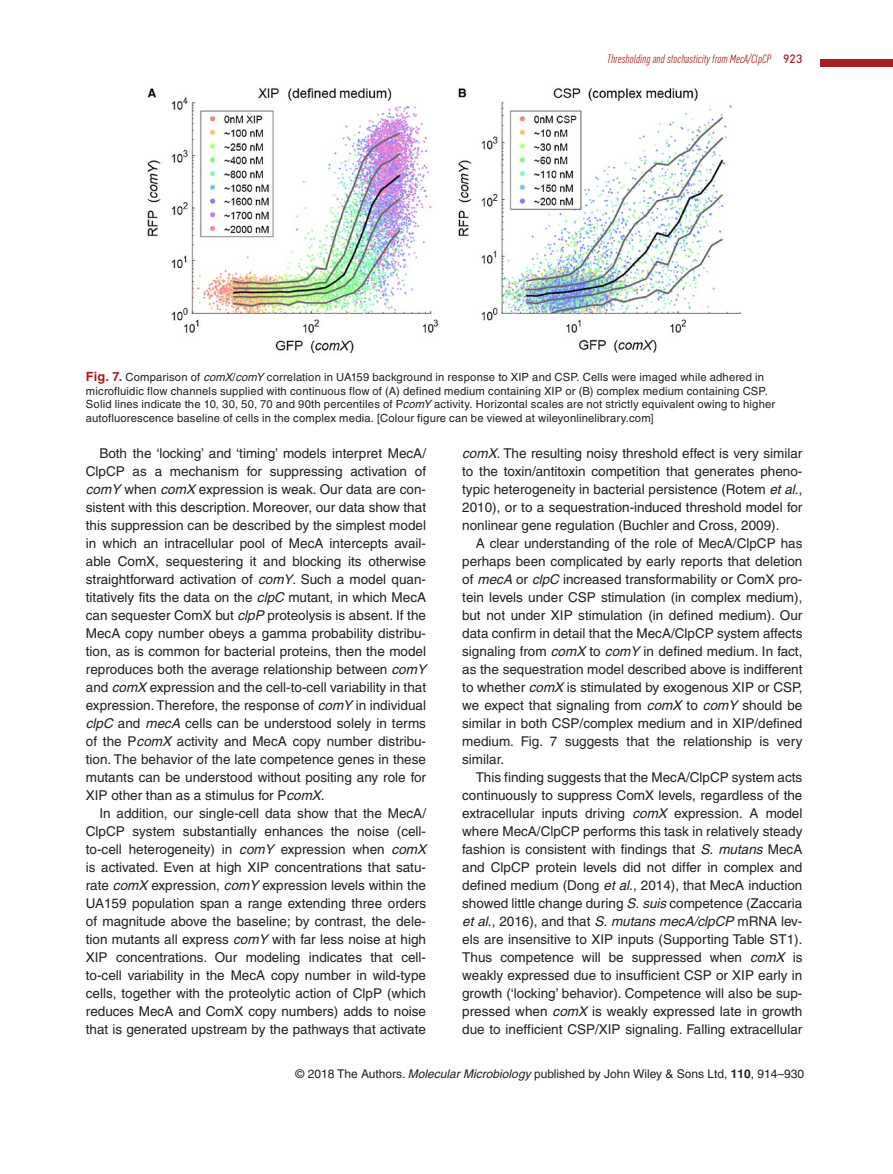
<style>
.page{position:relative;width:893px;height:1174px;background:#fff}
.page>*{position:absolute;margin:0;border:0;box-sizing:border-box;transform-origin:0 0}
.t1{font:13.5px/18px "Helvetica";color:#231f20;text-align:justify}
.t2{font:12px "Helvetica";color:#231f20}
.t3{font:italic condensed 12px "DINOT";color:#a71e21}
.t4{font:11.25px/13.5px "Helvetica";letter-spacing:.015em;color:#231f20}
.s1{font-family:"DIN";font-weight:500;font-style:normal;font-stretch:normal}
.s2{font-weight:700;font-size:12.75px;color:#a71e21}
.s3{font-style:italic}
.s4{font-weight:700}
</style>
<div class="page">
<div style="left:821px;top:59px;width:72px;height:8px;background:#a71e21"></div>
<img style="left:147px;top:88px;width:594px;height:266px">
<p class="t3" style="left:607px;top:50px;width:197px">Thresholding and stochasticity from MecA/ClpCP <span class="s1">923</span></p>
<p class="t4" style="left:86px;top:370px;width:691px"><span class="s2">Fig. 7.</span> Comparison of <span class="s3">comX</span>/<span class="s3">comY</span> correlation in UA159 background in response to XIP and CSP. Cells were imaged while adhered in microfluidic flow channels supplied with continuous flow of (A) defined medium containing XIP or (B) complex medium containing CSP.<br>Solid lines indicate the 10, 30, 50, 70 and 90th percentiles of P<span class="s3">comY</span> activity. Horizontal scales are not strictly equivalent owing to higher autofluorescence baseline of cells in the complex media. [Colour figure can be viewed at wileyonlinelibrary.com]</p>
<p class="t1" style="left:86px;top:444px;width:342px;text-indent:14px">Both the ‘locking’ and ‘timing’ models interpret MecA/ ClpCP as a mechanism for suppressing activation of <span class="s3">comY</span> when <span class="s3">comX</span> expression is weak. Our data are con&shy;sistent with this description. Moreover, our data show that this suppression can be described by the simplest model in which an intracellular pool of MecA intercepts avail&shy;able ComX, sequestering it and blocking its otherwise straightforward activation of <span class="s3">comY</span>. Such a model quan&shy;titatively fits the data on the <span class="s3">clpC</span> mutant, in which MecA can sequester ComX but <span class="s3">clpP</span> proteolysis is absent. If the MecA copy number obeys a gamma probability distribu&shy;tion, as is common for bacterial proteins, then the model reproduces both the average relationship between <span class="s3">comY </span>and <span class="s3">comX</span> expression and the cell-to-cell variability in that expression. Therefore, the response of <span class="s3">comY</span> in individual <span class="s3">clpC</span> and <span class="s3">mecA</span> cells can be understood solely in terms of the P<span class="s3">comX</span> activity and MecA copy number distribu&shy;tion. The behavior of the late competence genes in these mutants can be understood without positing any role for XIP other than as a stimulus for P<span class="s3">comX</span>.</p>
<p class="t1" style="left:86px;top:804px;width:342px;text-indent:14px">In addition, our single-cell data show that the MecA/ ClpCP system substantially enhances the noise (cell&shy;to-cell heterogeneity) in <span class="s3">comY</span> expression when <span class="s3">comX </span>is activated. Even at high XIP concentrations that satu&shy;rate <span class="s3">comX</span> expression, <span class="s3">comY</span> expression levels within the UA159 population span a range extending three orders of magnitude above the baseline; by contrast, the dele&shy;tion mutants all express <span class="s3">comY</span> with far less noise at high XIP concentrations. Our modeling indicates that cell&shy;to-cell variability in the MecA copy number in wild-type cells, together with the proteolytic action of ClpP (which reduces MecA and ComX copy numbers) adds to noise that is generated upstream by the pathways that activate</p>
<p class="t1" style="left:462px;top:444px;width:342px"><span class="s3">comX</span>. The resulting noisy threshold effect is very similar to the toxin/antitoxin competition that generates pheno&shy;typic heterogeneity in bacterial persistence (Rotem <span class="s3">et al</span>., 2010), or to a sequestration-induced threshold model for nonlinear gene regulation (Buchler and Cross, 2009).</p>
<p class="t1" style="left:462px;top:534px;width:342px;text-indent:14px">A clear understanding of the role of MecA/ClpCP has perhaps been complicated by early reports that deletion of <span class="s3">mecA</span> or <span class="s3">clpC</span> increased transformability or ComX pro&shy;tein levels under CSP stimulation (in complex medium), but not under XIP stimulation (in defined medium). Our data confirm in detail that the MecA/ClpCP system affects signaling from <span class="s3">comX</span> to <span class="s3">comY</span> in defined medium. In fact, as the sequestration model described above is indifferent to whether <span class="s3">comX</span> is stimulated by exogenous XIP or CSP, we expect that signaling from <span class="s3">comX</span> to <span class="s3">comY</span> should be similar in both CSP/complex medium and in XIP/defined medium. Fig. 7 suggests that the relationship is very similar.</p>
<p class="t1" style="left:462px;top:768px;width:342px;text-indent:14px">This finding suggests that the MecA/ClpCP system acts continuously to suppress ComX levels, regardless of the extracellular inputs driving <span class="s3">comX</span> expression. A model where MecA/ClpCP performs this task in relatively steady fashion is consistent with findings that <span class="s3">S. mutans</span> MecA and ClpCP protein levels did not differ in complex and defined medium (Dong <span class="s3">et al</span>., 2014), that MecA induction showed little change during <span class="s3">S. suis</span> competence (Zaccaria <span class="s3">et al</span>., 2016), and that <span class="s3">S. mutans mecA/clpCP</span> mRNA lev&shy;els are insensitive to XIP inputs (Supporting Table ST1).<br>Thus competence will be suppressed when <span class="s3">comX</span> is weakly expressed due to insufficient CSP or XIP early in growth (‘locking’ behavior). Competence will also be sup&shy;pressed when <span class="s3">comX</span> is weakly expressed late in growth due to inefficient CSP/XIP signaling. Falling extracellular</p>
<p class="t2" style="left:296px;top:1067px;width:510px">© 2018 The Authors. <span class="s3">Molecular Microbiology</span> published by John Wiley &amp; Sons Ltd, <span class="s4">110</span>, 914–930</p>
</div>
